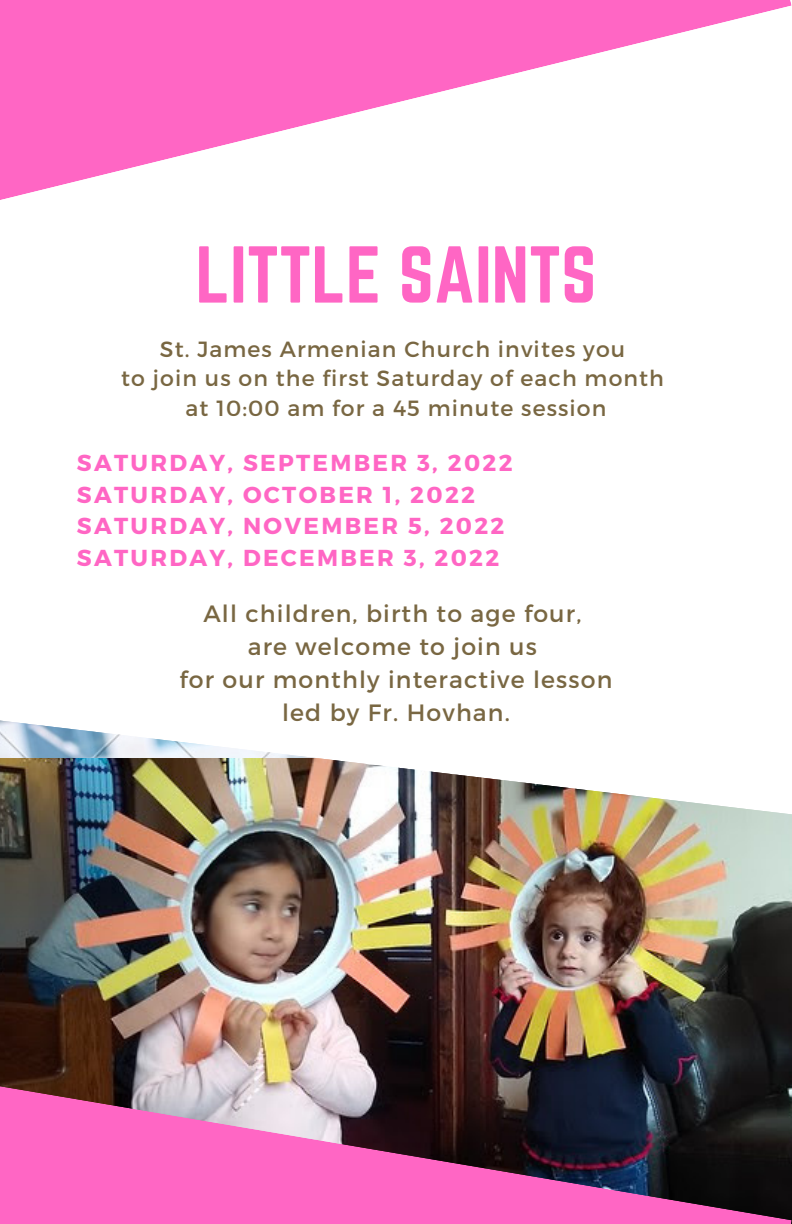
<style>
.page{position:relative;width:792px;height:1224px;background:#fff}
.page>*{position:absolute;margin:0;border:0;box-sizing:border-box;transform-origin:0 0}
.t1{font:70.4px "Norwester";color:#ff66c4}
.t2{font:23.6px/33px "Montserrat";letter-spacing:.05em;color:#796742;text-align:center}
.t3{font:700 23px/31.6px "Montserrat";letter-spacing:.1em;color:#ff66c4}
.t4{font:22px/29.8px "Montserrat";letter-spacing:.05em;color:#796742;text-align:center}
</style>
<div class="page">
<svg style="left:0;top:0;width:792px;height:200px;fill:#ff66c4"></svg>
<img style="left:0;top:822px;width:792px;height:252px">
<img style="left:0;top:720px;width:792px;height:102px">
<svg style="left:0;top:1074px;width:792px;height:150px;background:#994f7e"></svg>
<h1 class="t1" style="left:196px;top:232px;width:402px">LITTLE SAINTS</h1>
<p class="t4" style="left:121px;top:333px;width:544px">St. James Armenian Church invites you<br>to join us on the first Saturday of each month at 10:00 am for a 45 minute session</p>
<p class="t3" style="left:77px;top:446px;width:437px">SATURDAY, SEPTEMBER 3, 2022<br>SATURDAY, OCTOBER 1, 2022<br>SATURDAY, NOVEMBER 5, 2022<br>SATURDAY, DECEMBER 3, 2022</p>
<p class="t2" style="left:180px;top:595px;width:434px">All children, birth to age four,<br>are welcome to join us<br>for our monthly interactive lesson led by Fr. Hovhan.</p>
</div>
